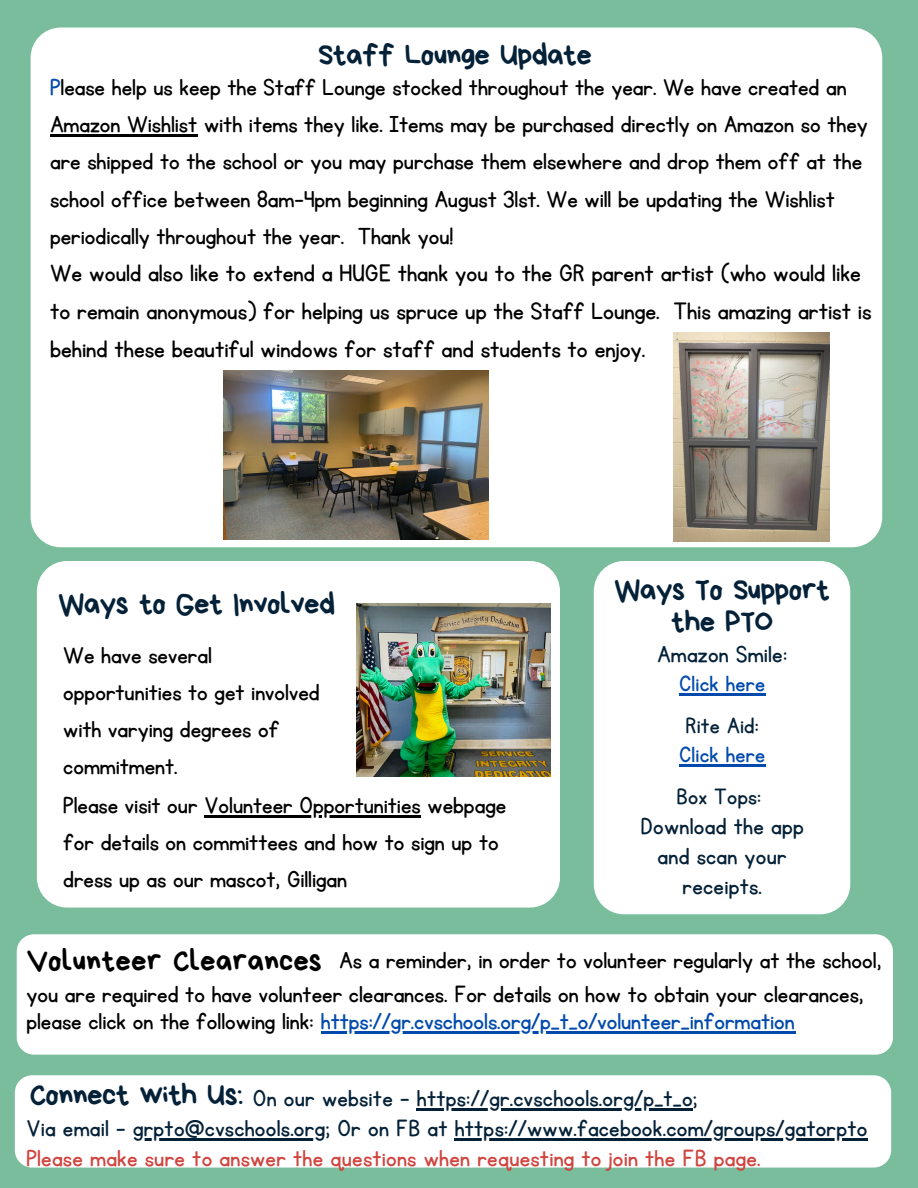
<style>
.page{position:relative;width:918px;height:1188px;background:#7abd9c}
.page>*{position:absolute;margin:0;border:0;box-sizing:border-box;transform-origin:0 0}
.t1{font:30.75px/31.5px "Bryndan Write";letter-spacing:-.025em;color:#042138;text-align:center}
.t2{font:30.75px "Bryndan Write";color:#000}
.t3{font:27.75px/38.2px "KG Primary Penmanship";color:#000}
.t4{font:27px/37.2px "KG Primary Penmanship";color:#000}
.t5{font:27px/29.8px "KG Primary Penmanship";letter-spacing:.01em;color:#042138;text-align:center}
.t6{font:27px "KG Primary Penmanship";letter-spacing:.01em;color:#d0443f}
.t7{font:25.8px "KG Primary Penmanship";letter-spacing:.01em;color:#004aad}
.t8{font:25.8px "KG Primary Penmanship";letter-spacing:.01em;color:#042138}
.s1{color:#004aad}
.s2{font-family:"Bryndan Write";font-size:30.75px}
</style>
<div class="page">
<div style="left:31px;top:28px;width:851px;height:519px;background:#fff;border-radius:30px"></div>
<div style="left:37px;top:561px;width:523px;height:347px;background:#fff;border-radius:30px"></div>
<img style="left:356px;top:604px;width:195px;height:173px">
<div style="left:15px;top:1075px;width:876px;height:93px;background:#fff;border-radius:17px"></div>
<div style="left:17px;top:934px;width:876px;height:121px;background:#fff;border-radius:17px"></div>
<div style="left:594px;top:561px;width:256px;height:353px;background:#fff;border-radius:30px"></div>
<img style="left:673px;top:332px;width:157px;height:209px">
<img style="left:224px;top:371px;width:264px;height:169px">
<hr style="left:321px;top:1032px;width:475px;height:2px;background:#004aad">
<hr style="left:133px;top:1138px;width:192px;height:2px;background:#042138">
<hr style="left:455px;top:1138px;width:413px;height:2px;background:#042138">
<hr style="left:417px;top:1108px;width:276px;height:2px;background:#042138">
<hr style="left:50px;top:135px;width:147px;height:2px;background:#000">
<hr style="left:205px;top:815px;width:216px;height:3px;background:#000">
<hr style="left:679px;top:693px;width:87px;height:2px;background:#004aad">
<hr style="left:679px;top:764px;width:87px;height:2px;background:#004aad">
<p class="t1" style="left:318px;top:39px;width:276px">Staff Lounge Update</p>
<p class="t4" style="left:50px;top:70px;width:819px"><span class="s1">P</span>lease help us keep the Staff Lounge stocked throughout the year. We have created an Amazon Wishlist with items they like. Items may be purchased directly on Amazon so they are shipped to the school or you may purchase them elsewhere and drop them off at the school office between 8am-4pm beginning August 31st. We will be updating the Wishlist periodically throughout the year. Thank you!</p>
<p class="t3" style="left:50px;top:255px;width:823px">We would also like to extend a HUGE thank you to the GR parent artist (who would like to remain anonymous) for helping us spruce up the Staff Lounge. This amazing artist is behind these beautiful windows for staff and students to enjoy.</p>
<p class="t1" style="left:58px;top:588px;width:278px">Ways to Get Involved</p>
<p class="t4" style="left:63px;top:637px;width:258px">We have several opportunities to get involved with varying degrees of commitment.</p>
<p class="t4" style="left:63px;top:788px;width:445px">Please visit our Volunteer Opportunities webpage for details on committees and how to sign up to dress up as our mascot, Gilligan</p>
<p class="t1" style="left:614px;top:574px;width:217px">Ways To Support the PTO</p>
<p class="t5" style="left:657px;top:640px;width:132px">Amazon Smile:</p>
<p class="t7" style="left:679px;top:671px;width:88px">Click here</p>
<p class="t8" style="left:685px;top:713px;width:75px">Rite Aid:</p>
<p class="t7" style="left:679px;top:742px;width:88px">Click here</p>
<p class="t8" style="left:676px;top:784px;width:86px">Box Tops:</p>
<p class="t5" style="left:641px;top:812px;width:165px">Download the app and scan your receipts.</p>
<p class="t2" style="left:26px;top:946px;width:297px">Volunteer Clearances</p>
<p class="t4" style="left:339px;top:942px;width:544px">As a reminder, in order to volunteer regularly at the school,</p>
<p class="t4" style="left:26px;top:982px;width:839px;line-height:27px">you are required to have volunteer clearances. For details on how to obtain your clearances, please click on the following link: <span class="s1">https://gr.cvschools.org/p_t_o/volunteer_information</span></p>
<p class="t5" style="left:30px;top:1084px;width:669px"><span class="s2">Connect with Us:</span> On our website - https://gr.cvschools.org/p_t_o;</p>
<p class="t5" style="left:26px;top:1114px;width:843px">Via email - grpto@cvschools.org; Or on FB at https://www.facebook.com/groups/gatorpto</p>
<p class="t6" style="left:26px;top:1145px;width:736px">Please make sure to answer the questions when requesting to join the FB page.</p>
</div>
